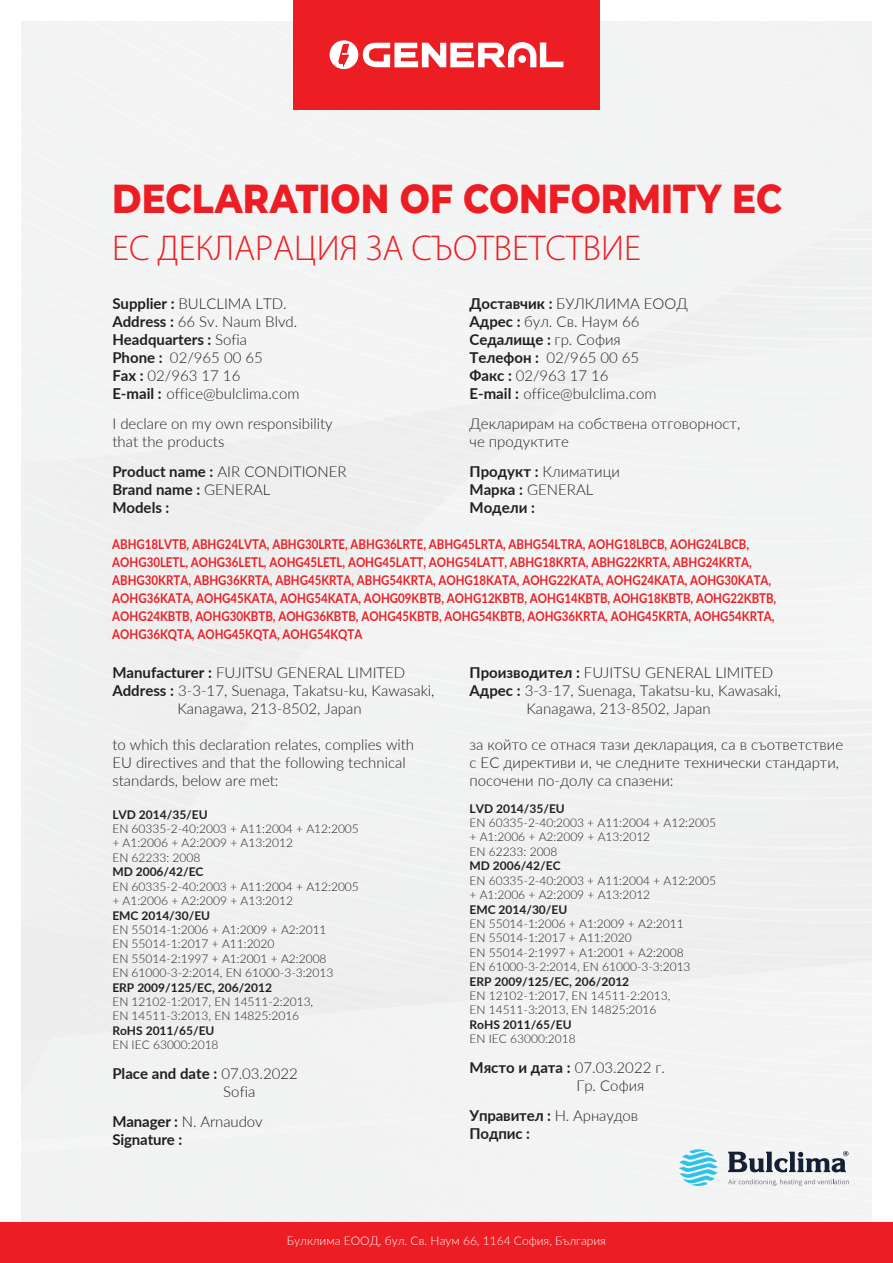
<style>
.page{position:relative;width:893px;height:1263px;background:#fff}
.page>*{position:absolute;margin:0;border:0;box-sizing:border-box;transform-origin:0 0}
.t1{font:800 40.5px "Montserrat";color:#ed1d24;scale:.88 1}
.t2{font:300 36px "Myriad Pro";color:#ed1d24}
.t3{font:300 15px/18px "Lato";color:#231f20}
.t4{font:700 15px/18px "Lato";letter-spacing:-.01em;color:#231f20}
.t5{font:700 13.5px/18px "Lato";color:#ed1d24;scale:.85 1}
.t6{font:300 12px/14.4px "Lato";color:#231f20}
.t7{font:700 12px "Lato";color:#231f20}
.t8{font:300 12px "Lato";color:#fff}
.s1{font-weight:700}
.s2{font-weight:300}
</style>
<div class="page">
<div style="left:21px;top:21px;width:851px;height:1201px;background:#f2f3f3"></div>
<div style="left:0;top:1222px;width:893px;height:41px;background:#ed1d24"></div>
<div style="left:293px;top:0;width:307px;height:109px;background:#ed1d24"></div>
<svg style="left:679px;top:1149px;width:39px;height:37px"></svg>
<svg style="left:728px;top:1151px;width:120px;height:21px"></svg>
<svg style="left:728px;top:1179px;width:121px;height:7px"></svg>
<svg style="left:330px;top:40px;width:233px;height:29px"></svg>
<h1 class="t1" style="left:112px;top:169px;width:763px">DECLARATION OF CONFORMITY EC</h1>
<h2 class="t2" style="left:112px;top:226px;width:530px">EC ДЕКЛАРАЦИЯ ЗА СЪОТВЕТСТВИЕ</h2>
<p class="t3" style="left:112px;top:294px;width:189px"><span class="s1">Supplier :</span> BULCLIMA LTD.<br><span class="s1">Address :</span> 66 Sv. Naum Blvd.<br><span class="s1">Headquarters :</span> Sofia<br><span class="s1">Phone :</span> 02/965 00 65<br><span class="s1">Fax :</span> 02/963 17 16<br><span class="s1">Е-mail :</span> office@bulclima.com</p>
<p class="t3" style="left:112px;top:414px;width:222px">I declare on my own responsibility that the products</p>
<p class="t4" style="left:112px;top:462px;width:236px">Product name : <span class="s2">AIR CONDITIONER<br></span>Brand name : <span class="s2">GENERAL<br></span>Models :</p>
<p class="t3" style="left:469px;top:294px;width:220px"><span class="s1">Доставчик :</span> БУЛКЛИМА ЕООД<br><span class="s1">Адрес :</span> бул. Св. Наум 66<br><span class="s1">Седалище :</span> гр. София<br><span class="s1">Телефон :</span> 02/965 00 65<br><span class="s1">Факс :</span> 02/963 17 16<br><span class="s1">Е-mail :</span> office@bulclima.com</p>
<p class="t3" style="left:469px;top:414px;width:272px">Декларирам на собствена отговорност, че продуктите</p>
<p class="t4" style="left:469px;top:462px;width:152px">Продукт : <span class="s2">Климатици<br></span>Марка : <span class="s2">GENERAL<br></span>Модели :</p>
<p class="t5" style="left:112px;top:534px;width:783px">ABHG18LVTB, ABHG24LVTA, ABHG30LRTE, ABHG36LRTE, ABHG45LRTA, ABHG54LTRA, AOHG18LBCB, AOHG24LBCB, AOHG30LETL, AOHG36LETL, AOHG45LETL, AOHG45LATT, AOHG54LATT, ABHG18KRTA, ABHG22KRTA, ABHG24KRTA, ABHG30KRTA, ABHG36KRTA, ABHG45KRTA, ABHG54KRTA, AOHG18KATA, AOHG22KATA, AOHG24KATA, AOHG30KATA, AOHG36KATA, AOHG45KATA, AOHG54KATA, AOHG09KBTB, AOHG12KBTB, AOHG14KBTB, AOHG18KBTB, AOHG22KBTB, AOHG24KBTB, AOHG30KBTB, AOHG36KBTB, AOHG45KBTB, AOHG54KBTB, AOHG36KRTA, AOHG45KRTA, AOHG54KRTA, AOHG36KQTA, AOHG45KQTA, AOHG54KQTA</p>
<p class="t3" style="left:112px;top:663px;width:294px"><span class="s1">Manufacturer :</span> FUJITSU GENERAL LIMITED</p>
<p class="t3" style="left:112px;top:681px;width:324px"><span class="s1">Address :</span> 3-3-17, Suenaga, Takatsu-ku, Kawasaki,</p>
<p class="t3" style="left:177px;top:699px;width:186px">Kanagawa, 213-8502, Japan</p>
<p class="t3" style="left:112px;top:735px;width:303px">to which this declaration relates, complies with<br>EU directives and that the following technical standards, below are met:</p>
<p class="t7" style="left:112px;top:805px;width:97px">LVD 2014/35/EU</p>
<p class="t6" style="left:112px;top:821px;width:248px">EN 60335-2-40:2003 + A11:2004 + A12:2005 + A1:2006 + A2:2009 + A13:2012<br>EN 62233: 2008</p>
<p class="t7" style="left:112px;top:863px;width:93px">MD 2006/42/EC</p>
<p class="t6" style="left:112px;top:879px;width:248px">EN 60335-2-40:2003 + A11:2004 + A12:2005 + A1:2006 + A2:2009 + A13:2012</p>
<p class="t7" style="left:112px;top:906px;width:99px">EMC 2014/30/EU</p>
<p class="t6" style="left:112px;top:922px;width:223px">EN 55014-1:2006 + A1:2009 + A2:2011<br>EN 55014-1:2017 + A11:2020<br>EN 55014-2:1997 + A1:2001 + A2:2008<br>EN 61000-3-2:2014, EN 61000-3-3:2013</p>
<p class="t7" style="left:112px;top:978px;width:161px">ERP 2009/125/EC, 206/2012</p>
<p class="t6" style="left:112px;top:994px;width:202px">EN 12102-1:2017, EN 14511-2:2013,<br>EN 14511-3:2013, EN 14825:2016</p>
<p class="t7" style="left:112px;top:1021px;width:104px">RoHS 2011/65/EU</p>
<p class="t6" style="left:112px;top:1037px;width:108px">EN IEC 63000:2018</p>
<p class="t3" style="left:223px;top:1064px;width:76px;text-indent:-111px"><span class="s1">Place and date :</span> 07.03.2022<br>Sofia</p>
<p class="t4" style="left:112px;top:1112px;width:152px">Manager : <span class="s2">N. Arnaudov<br></span>Signature :</p>
<p class="t3" style="left:469px;top:663px;width:305px"><span class="s1">Производител :</span> FUJITSU GENERAL LIMITED</p>
<p class="t3" style="left:469px;top:681px;width:313px"><span class="s1">Адрес :</span> 3-3-17, Suenaga, Takatsu-ku, Kawasaki,</p>
<p class="t3" style="left:526px;top:699px;width:186px">Kanagawa, 213-8502, Japan</p>
<p class="t3" style="left:469px;top:735px;width:375px">за който се отнася тази декларация, са в съответствие с ЕС директиви и, че следните технически стандарти, посочени по-долу са спазени:</p>
<p class="t7" style="left:469px;top:799px;width:97px">LVD 2014/35/EU</p>
<p class="t6" style="left:469px;top:815px;width:248px">EN 60335-2-40:2003 + A11:2004 + A12:2005 + A1:2006 + A2:2009 + A13:2012<br>EN 62233: 2008</p>
<p class="t7" style="left:469px;top:857px;width:93px">MD 2006/42/EC</p>
<p class="t6" style="left:469px;top:873px;width:248px">EN 60335-2-40:2003 + A11:2004 + A12:2005 + A1:2006 + A2:2009 + A13:2012</p>
<p class="t7" style="left:469px;top:900px;width:99px">EMC 2014/30/EU</p>
<p class="t6" style="left:469px;top:916px;width:223px">EN 55014-1:2006 + A1:2009 + A2:2011<br>EN 55014-1:2017 + A11:2020<br>EN 55014-2:1997 + A1:2001 + A2:2008<br>EN 61000-3-2:2014, EN 61000-3-3:2013</p>
<p class="t7" style="left:469px;top:972px;width:161px">ERP 2009/125/EC, 206/2012</p>
<p class="t6" style="left:469px;top:988px;width:202px">EN 12102-1:2017, EN 14511-2:2013,<br>EN 14511-3:2013, EN 14825:2016</p>
<p class="t7" style="left:469px;top:1015px;width:104px">RoHS 2011/65/EU</p>
<p class="t6" style="left:469px;top:1031px;width:108px">EN IEC 63000:2018</p>
<p class="t3" style="left:576px;top:1058px;width:90px;text-indent:-107px"><span class="s1">Място и дата :</span> 07.03.2022 г.<br>Гр. София</p>
<p class="t4" style="left:469px;top:1106px;width:170px">Управител : <span class="s2">Н. Арнаудов<br></span>Подпис :</p>
<p class="t8" style="left:287px;top:1232px;width:321px">Булклима ЕООД, бул. Св. Наум 66, 1164 София, България</p>
</div>
